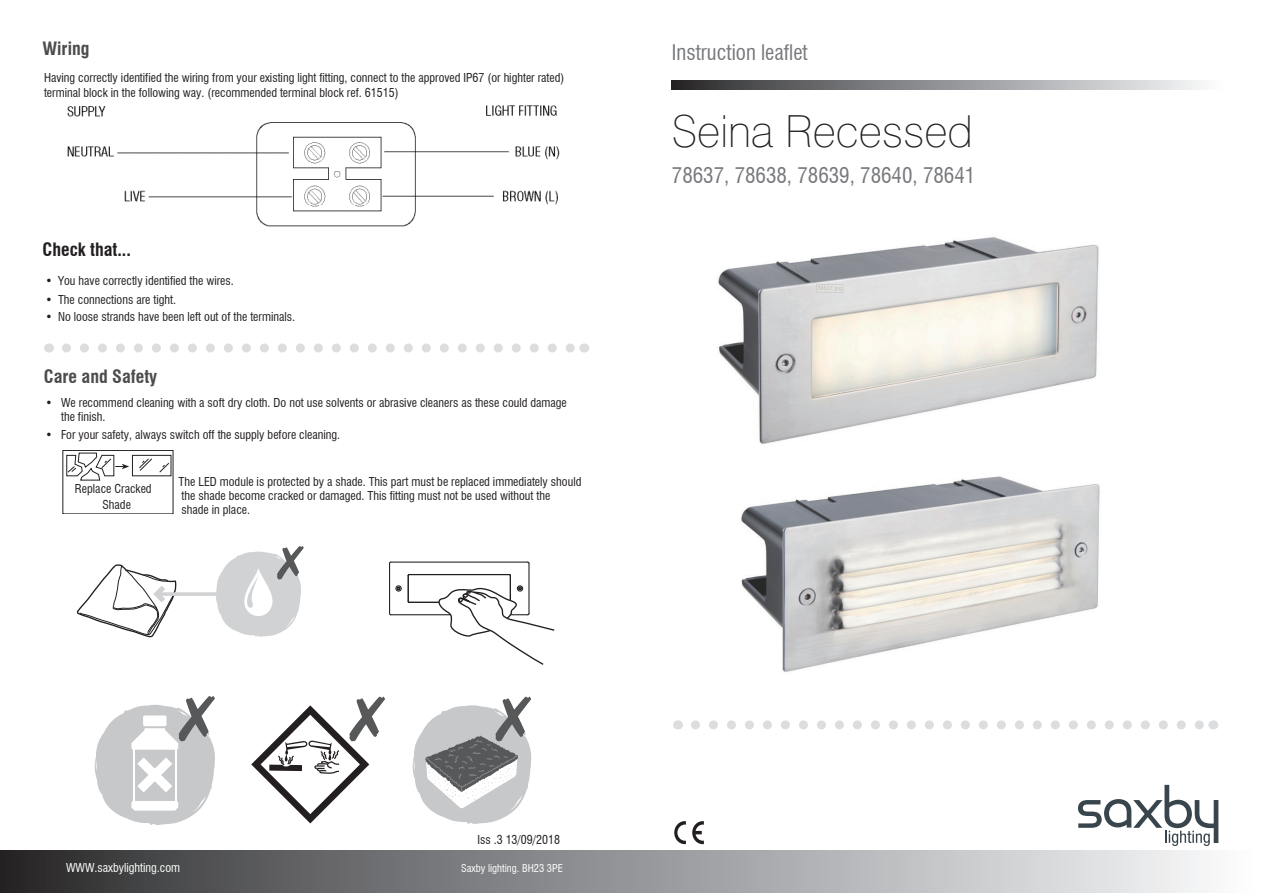
<style>
.page{position:relative;width:1263px;height:893px;background:#fff}
.page>*{position:absolute;margin:0;border:0;box-sizing:border-box;transform-origin:0 0}
.t1{font:100 44.25px "Swiss 721 BT";color:#231f20}
.t2{font:condensed 21px "Swiss 721 BT";color:#76787b}
.t3{font:700 condensed 18px "Swiss 721 BT";color:#4b4c4d}
.t4{font:700 condensed 18px "Swiss 721 BT";color:#231f20}
.t5{font:condensed 12px/14.4px "Swiss 721 BT";color:#231f20}
.t6{font:condensed 12px "Swiss 721 BT";color:#fff}
.t7{font:condensed 10.5px "Swiss 721 BT";color:#fff}
</style>
<div class="page">
<hr style="left:528px;top:563px;width:1px;height:50px;background:#231f20">
<hr style="left:391px;top:562px;width:137px;height:1px;background:#231f20">
<hr style="left:409px;top:574px;width:100px;height:1px;background:#231f20">
<hr style="left:409px;top:602px;width:100px;height:1px;background:#231f20">
<hr style="left:391px;top:614px;width:137px;height:1px;background:#231f20">
<hr style="left:389px;top:563px;width:1px;height:50px;background:#231f20">
<svg style="left:395px;top:574px;width:15px;height:29px"></svg>
<svg style="left:674px;top:821px;width:12px;height:23px"></svg>
<svg style="left:692px;top:821px;width:12px;height:23px"></svg>
<svg style="left:1078px;top:785px;width:140px;height:61px"></svg>
<svg style="left:695px;top:720px;width:509px;height:9px"></svg>
<svg style="left:66px;top:343px;width:507px;height:9px"></svg>
<hr style="left:157px;top:592px;width:75px;height:4px;background:#d1d2d4">
<svg style="left:76px;top:564px;width:101px;height:73px"></svg>
<svg style="left:251px;top:696px;width:134px;height:127px"></svg>
<svg style="left:413px;top:696px;width:119px;height:128px"></svg>
<svg style="left:216px;top:546px;width:88px;height:91px"></svg>
<svg style="left:95px;top:696px;width:120px;height:129px"></svg>
<svg style="left:435px;top:573px;width:120px;height:92px"></svg>
<svg style="left:66px;top:452px;width:105px;height:29px"></svg>
<div style="left:63px;top:450px;width:110px;height:64px;border:1px solid #231f20"></div>
<div style="left:0;top:850px;width:1259px;height:43px;background:linear-gradient(to right,#2c2c2f,#fcfeff)"></div>
<svg style="left:672px;top:81px;width:529px;height:8px;background:#8f9092"></svg>
<img style="left:67px;top:105px;width:492px;height:122px">
<div style="left:65px;top:186px;width:57px;height:21px;background:#fff"></div>
<img style="left:718px;top:237px;width:381px;height:207px">
<img style="left:741px;top:476px;width:359px;height:196px">
<h3 class="t3" style="left:43px;top:38px;width:49px">Wiring</h3>
<p class="t5" style="left:44px;top:71px;width:522px">Having correctly identified the wiring from your existing light fitting, connect to the approved IP67 (or highter rated) terminal block in the following way. (recommended terminal block ref. 61515)</p>
<h3 class="t4" style="left:43px;top:239px;width:90px">Check that...</h3>
<p class="t5" style="left:45px;top:273px;width:190px">• You have correctly identified the wires.</p>
<p class="t5" style="left:45px;top:292px;width:132px">• The connections are tight.</p>
<p class="t5" style="left:45px;top:309px;width:251px">• No loose strands have been left out of the terminals.</p>
<h3 class="t3" style="left:44px;top:366px;width:115px">Care and Safety</h3>
<p class="t5" style="left:45px;top:395px;width:523px">• We recommend cleaning with a soft dry cloth. Do not use solvents or abrasive cleaners as these could damage</p>
<p class="t5" style="left:61px;top:409px;width:46px">the finish.</p>
<p class="t5" style="left:45px;top:428px;width:296px">• For your safety, always switch off the supply before cleaning.</p>
<p class="t5" style="left:179px;top:474px;width:404px">The LED module is protected by a shade. This part must be replaced immediately should the shade become cracked or damaged. This fitting must not be used without the<br>shade in place.</p>
<p class="t5" style="left:75px;top:480px;width:78px;line-height:16.2px;text-align:center">Replace Cracked<br>Shade</p>
<h2 class="t2" style="left:672px;top:40px;width:137px">Instruction leaflet</h2>
<h1 class="t1" style="left:672px;top:105px;width:303px">Seina Recessed</h1>
<h2 class="t2" style="left:672px;top:163px;width:305px">78637, 78638, 78639, 78640, 78641</h2>
<p class="t5" style="left:477px;top:832px;width:84px">Iss .3 13/09/2018</p>
<p class="t6" style="left:66px;top:860px;width:116px">WWW.saxbylighting.com</p>
<p class="t7" style="left:461px;top:862px;width:103px">Saxby lighting. BH23 3PE</p>
</div>
